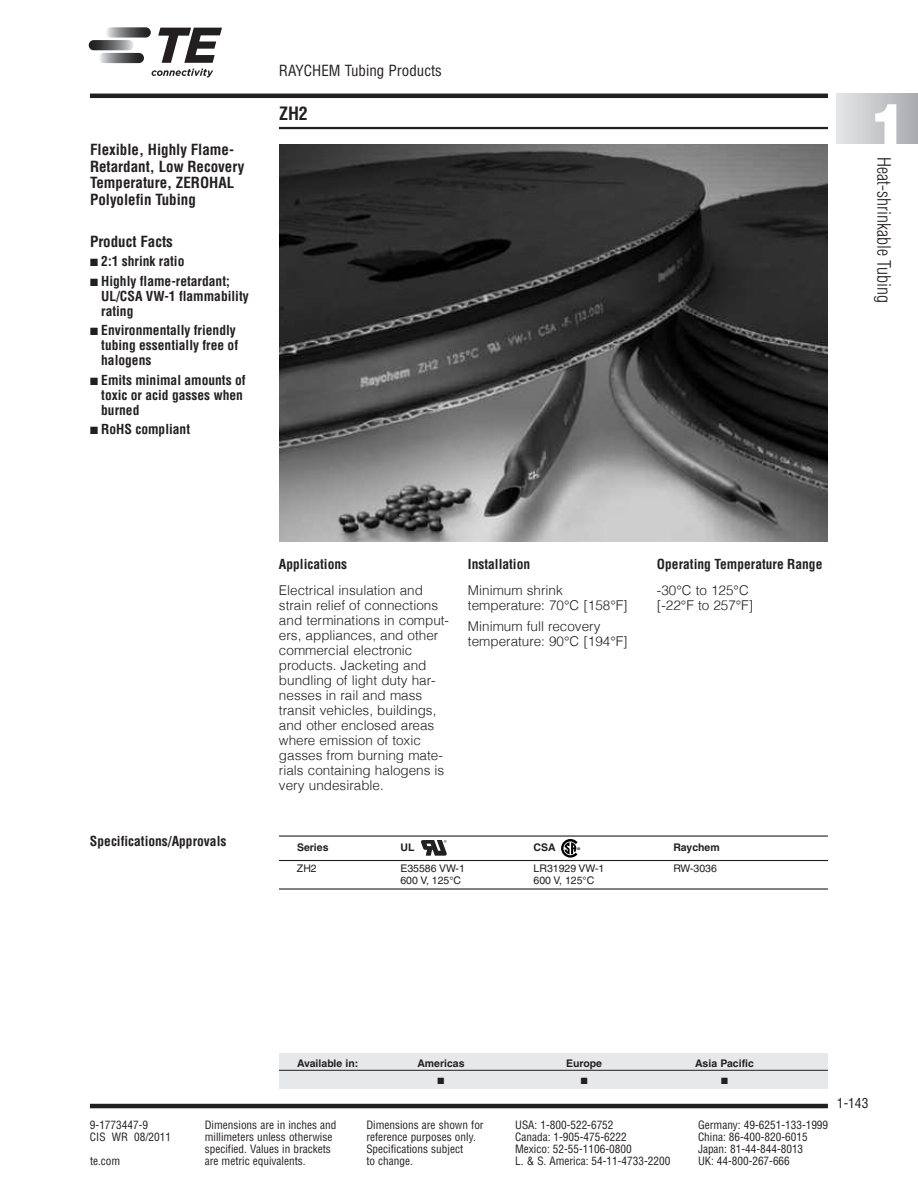
<style>
.page{position:relative;width:918px;height:1188px;background:#fff}
.page>*{position:absolute;margin:0;border:0;box-sizing:border-box;transform-origin:0 0}
.t1{font:900 57px "Helvetica";color:#fff}
.t2{font:300 condensed 18px "Helvetica";color:#231f20}
.t3{font:700 condensed 18px "Helvetica";color:#231f20}
.t4{font:700 condensed 15px/16.5px "Helvetica";color:#231f20}
.t5{font:condensed 15px "Helvetica";color:#231f20}
.t6{font:300 13.5px/15px "Helvetica";color:#231f20}
.t7{font:700 condensed 13.5px/15px "Helvetica";color:#231f20}
.t8{font:condensed 13.5px "Helvetica";color:#231f20}
.t9{font:condensed 11.25px "Helvetica";color:#231f20}
.t10{font:700 10.5px "Helvetica";color:#231f20}
.t11{font:10.5px "Helvetica";color:#231f20}
.t12{font:9px "Zapf Dingbats";color:#231f20}
.t13{font:700 3.6px "Helvetica";color:#000}
</style>
<div class="page">
<hr style="left:279px;top:127px;width:549px;height:2px;background:#231f20">
<hr style="left:90px;top:94px;width:738px;height:4px;background:#231f20">
<hr style="left:90px;top:1104px;width:738px;height:4px;background:#231f20">
<div style="left:837px;top:94px;width:81px;height:49px;background:linear-gradient(to right,#e5e6e7,#a9aaae)"></div>
<svg style="left:106px;top:27px;width:45px;height:11px"></svg>
<svg style="left:99px;top:53px;width:45px;height:10px"></svg>
<svg style="left:89px;top:40px;width:45px;height:10px"></svg>
<svg style="left:158px;top:28px;width:64px;height:35px"></svg>
<svg style="left:152px;top:69px;width:61px;height:8px"></svg>
<img style="left:279px;top:144px;width:549px;height:397px">
<div style="left:279px;top:1053px;width:549px;height:35px;background:#e7e8e9"></div>
<hr style="left:279px;top:1070px;width:549px;height:1px;background:#231f20">
<hr style="left:279px;top:835px;width:549px;height:2px;background:#231f20">
<hr style="left:279px;top:860px;width:549px;height:1px;background:#231f20">
<hr style="left:279px;top:888px;width:549px;height:2px;background:#231f20">
<svg style="left:421px;top:840px;width:26px;height:16px"></svg>
<svg style="left:561px;top:839px;width:17px;height:19px"></svg>
<p class="t4" style="left:90px;top:142px;width:156px">Flexible, Highly Flame-<br>Retardant, Low Recovery<br>Temperature, ZEROHAL<br>Polyolefin Tubing</p>
<p class="t4" style="left:90px;top:233px;width:84px">Product Facts</p>
<p class="t7" style="left:90px;top:254px;width:96px">■ 2:1 shrink ratio</p>
<p class="t7" style="left:101px;top:274px;width:149px;text-indent:-11px">■ Highly flame-retardant;<br>UL/CSA VW-1 flammability rating</p>
<p class="t7" style="left:101px;top:323px;width:138px;text-indent:-11px">■ Environmentally friendly tubing essentially free of halogens</p>
<p class="t7" style="left:101px;top:373px;width:146px;text-indent:-11px">■ Emits minimal amounts of toxic or acid gasses when burned</p>
<p class="t7" style="left:90px;top:422px;width:102px">■ RoHS compliant</p>
<p class="t5" style="left:279px;top:62px;width:164px">RAYCHEM Tubing Products</p>
<h2 class="t3" style="left:279px;top:103px;width:30px">ZH2</h2>
<p class="t7" style="left:90px;top:833px;width:138px">Specifications/Approvals</p>
<p class="t7" style="left:279px;top:557px;width:70px">Applications</p>
<p class="t6" style="left:279px;top:584px;width:172px">Electrical insulation and strain relief of connections and terminations in comput&shy;ers, appliances, and other commercial electronic products. Jacketing and bundling of light duty har&shy;nesses in rail and mass transit vehicles, buildings, and other enclosed areas where emission of toxic gasses from burning mate&shy;rials containing halogens is very undesirable.</p>
<p class="t7" style="left:468px;top:557px;width:64px">Installation</p>
<p class="t6" style="left:468px;top:584px;width:161px">Minimum shrink temperature: 70°C [158°F]</p>
<p class="t6" style="left:468px;top:620px;width:161px">Minimum full recovery temperature: 90°C [194°F]</p>
<p class="t7" style="left:657px;top:557px;width:167px">Operating Temperature Range</p>
<p class="t6" style="left:657px;top:584px;width:98px">-30°C to 125°C [-22°F to 257°F]</p>
<p class="t10" style="left:297px;top:843px;width:33px">Series</p>
<p class="t10" style="left:400px;top:843px;width:15px">UL</p>
<p class="t10" style="left:534px;top:843px;width:24px">CSA</p>
<p class="t10" style="left:673px;top:843px;width:48px">Raychem</p>
<p class="t11" style="left:297px;top:864px;width:21px">ZH2</p>
<p class="t11" style="left:400px;top:864px;width:66px">E35586 VW-1</p>
<p class="t11" style="left:534px;top:864px;width:72px">LR31929 VW-1</p>
<p class="t11" style="left:673px;top:864px;width:45px">RW-3036</p>
<p class="t11" style="left:400px;top:876px;width:62px">600 V, 125°C</p>
<p class="t11" style="left:534px;top:876px;width:62px">600 V, 125°C</p>
<p class="t13" style="left:578px;top:847px;width:4px">®</p>
<h1 class="t1" style="left:870px;top:92px;width:40px">1</h1>
<h2 class="t2" style="left:894px;top:157px;width:147px;rotate:90deg">Heat-shrinkable Tubing</h2>
<p class="t10" style="left:297px;top:1059px;width:63px">Available in:</p>
<p class="t10" style="left:417px;top:1059px;width:49px">Americas</p>
<p class="t10" style="left:566px;top:1059px;width:37px">Europe</p>
<p class="t10" style="left:695px;top:1059px;width:60px">Asia Pacific</p>
<p class="t12" style="left:438px;top:1076px;width:8px">■</p>
<p class="t12" style="left:581px;top:1076px;width:8px">■</p>
<p class="t12" style="left:721px;top:1076px;width:8px">■</p>
<p class="t9" style="left:90px;top:1118px;width:60px">9-1773447-9</p>
<p class="t9" style="left:205px;top:1118px;width:133px">Dimensions are in inches and</p>
<p class="t9" style="left:366px;top:1118px;width:119px">Dimensions are shown for</p>
<p class="t9" style="left:515px;top:1118px;width:100px">USA: 1-800-522-6752</p>
<p class="t9" style="left:698px;top:1118px;width:132px">Germany: 49-6251-133-1999</p>
<p class="t9" style="left:90px;top:1130px;width:83px">CIS WR 08/2011</p>
<p class="t9" style="left:205px;top:1130px;width:129px">millimeters unless otherwise</p>
<p class="t9" style="left:366px;top:1130px;width:111px">reference purposes only.</p>
<p class="t9" style="left:515px;top:1130px;width:113px">Canada: 1-905-475-6222</p>
<p class="t9" style="left:698px;top:1130px;width:111px">China: 86-400-820-6015</p>
<p class="t9" style="left:205px;top:1142px;width:128px">specified. Values in brackets</p>
<p class="t9" style="left:366px;top:1142px;width:98px">Specifications subject</p>
<p class="t9" style="left:515px;top:1142px;width:118px">Mexico: 52-55-1106-0800</p>
<p class="t9" style="left:698px;top:1142px;width:107px">Japan: 81-44-844-8013</p>
<p class="t9" style="left:90px;top:1154px;width:32px">te.com</p>
<p class="t9" style="left:205px;top:1154px;width:102px">are metric equivalents.</p>
<p class="t9" style="left:366px;top:1154px;width:48px">to change.</p>
<p class="t9" style="left:515px;top:1154px;width:157px">L. &amp; S. America: 54-11-4733-2200</p>
<p class="t9" style="left:698px;top:1154px;width:93px">UK: 44-800-267-666</p>
<p class="t8" style="left:837px;top:1096px;width:33px">1-143</p>
</div>
